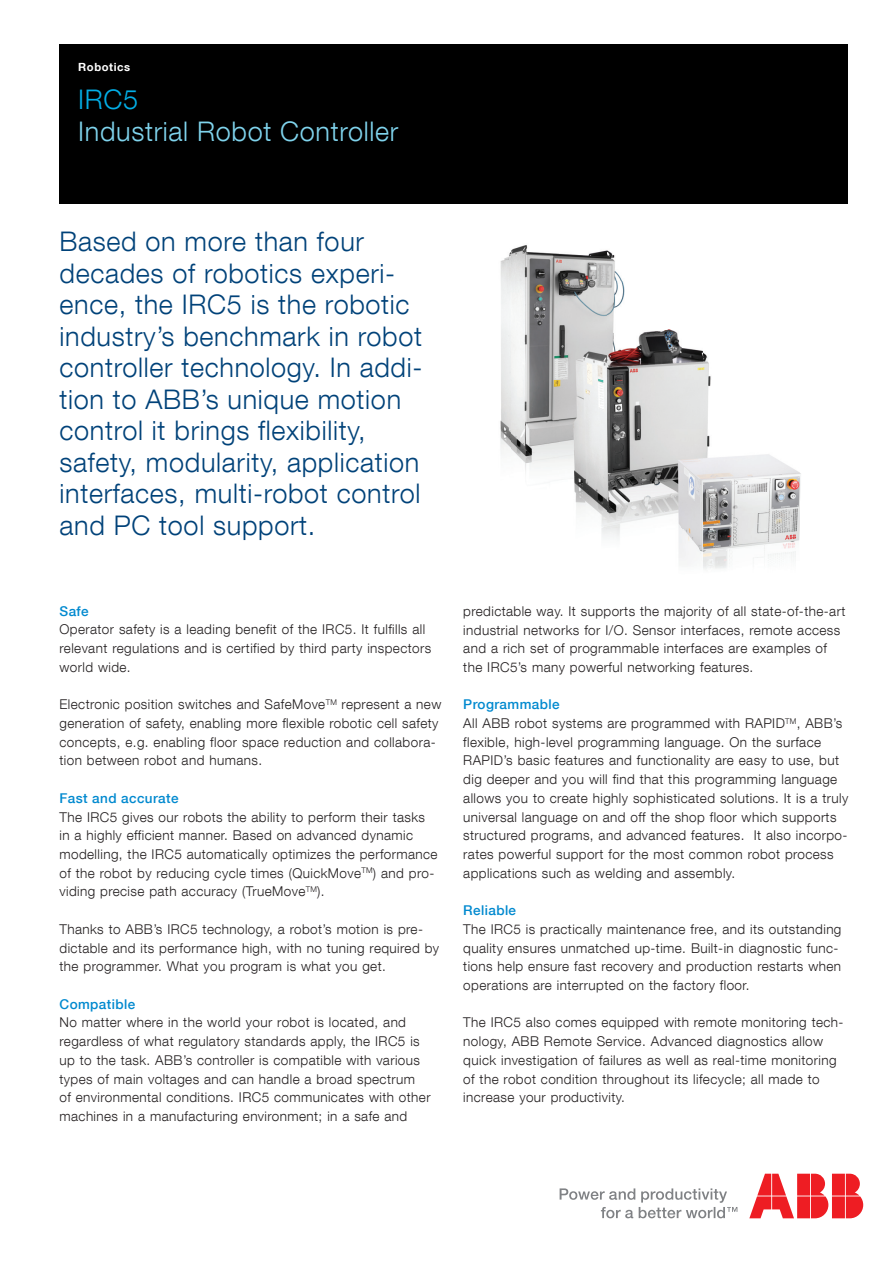
<style>
.page{position:relative;width:893px;height:1263px;background:#fff}
.page>*{position:absolute;margin:0;border:0;box-sizing:border-box;transform-origin:0 0}
.t1{font:300 27px/31.5px "ABB Neue Helvetica";letter-spacing:.025em;color:#004279}
.t2{font:300 27px "ABB Neue Helvetica";letter-spacing:.025em;color:#7fd3ec}
.t3{font:300 27px "ABB Neue Helvetica";color:#03ade5}
.t4{font:300 13.5px/18.8px "ABB Neue Helvetica";letter-spacing:.03em;color:#231f20}
.t5{font:500 13.5px "ABB Neue Helvetica";letter-spacing:.03em;color:#0089cf}
.t6{font:700 11.25px "ABB Neue Helvetica";letter-spacing:.05em;color:#fff}
.s1{font-weight:500;color:#0089cf}
</style>
<div class="page">
<svg style="left:560px;top:1188px;width:177px;height:30px"></svg>
<svg style="left:749px;top:1174px;width:114px;height:44px"></svg>
<div style="left:60px;top:45px;width:788px;height:159px;background:#000"></div>
<img style="left:500px;top:245px;width:301px;height:324px">
<p class="t6" style="left:78px;top:60px;width:54px">Robotics</p>
<h1 class="t3" style="left:78px;top:83px;width:62px">IRC5</h1>
<h1 class="t2" style="left:78px;top:115px;width:322px">Industrial Robot Controller</h1>
<p class="t1" style="left:60px;top:225px;width:364px">Based on more than four decades of robotics experi&shy;ence, the IRC5 is the robotic industry’s benchmark in robot controller technology. In addi&shy;tion to ABB’s unique motion control it brings flexibility, safety, modularity, application interfaces, multi-robot control and PC tool support.</p>
<p class="t5" style="left:60px;top:603px;width:31px">Safe</p>
<p class="t4" style="left:60px;top:620px;width:373px">Operator safety is a leading benefit of the IRC5. It fulfills all relevant regulations and is certified by third party inspectors world wide.</p>
<p class="t4" style="left:60px;top:695px;width:383px">Electronic position switches and SafeMove<sup>TM</sup> represent a new generation of safety, enabling more flexible robotic cell safety concepts, e.g. enabling floor space reduction and collabora&shy;tion between robot and humans.</p>
<p class="t5" style="left:60px;top:790px;width:121px">Fast and accurate</p>
<p class="t4" style="left:60px;top:807px;width:380px">The IRC5 gives our robots the ability to perform their tasks in a highly efficient manner. Based on advanced dynamic modelling, the IRC5 automatically optimizes the performance of the robot by reducing cycle times (QuickMove<sup>TM</sup>) and pro&shy;viding precise path accuracy (TrueMove<sup>TM</sup>).</p>
<p class="t4" style="left:60px;top:919px;width:381px">Thanks to ABB’s IRC5 technology, a robot’s motion is pre&shy;dictable and its performance high, with no tuning required by the programmer. What you program is what you get.</p>
<p class="t5" style="left:60px;top:996px;width:77px">Compatible</p>
<p class="t4" style="left:60px;top:1013px;width:373px">No matter where in the world your robot is located, and regardless of what regulatory standards apply, the IRC5 is up to the task. ABB’s controller is compatible with various types of main voltages and can handle a broad spectrum<br>of environmental conditions. IRC5 communicates with other machines in a manufacturing environment; in a safe and</p>
<p class="t4" style="left:463px;top:601px;width:383px">predictable way. It supports the majority of all state-of-the-art industrial networks for I/O. Sensor interfaces, remote access and a rich set of programmable interfaces are examples of the IRC5’s many powerful networking features.</p>
<p class="t4" style="left:463px;top:695px;width:387px"><span class="s1">Programmable<br></span>All ABB robot systems are programmed with RAPID<sup>TM</sup>, ABB’s flexible, high-level programming language. On the surface RAPID’s basic features and functionality are easy to use, but dig deeper and you will find that this programming language allows you to create highly sophisticated solutions. It is a truly universal language on and off the shop floor which supports structured programs, and advanced features. It also incorpo&shy;rates powerful support for the most common robot process applications such as welding and assembly.</p>
<p class="t5" style="left:463px;top:902px;width:54px">Reliable</p>
<p class="t4" style="left:463px;top:919px;width:380px">The IRC5 is practically maintenance free, and its outstanding quality ensures unmatched up-time. Built-in diagnostic func&shy;tions help ensure fast recovery and production restarts when operations are interrupted on the factory floor.</p>
<p class="t4" style="left:463px;top:1013px;width:382px">The IRC5 also comes equipped with remote monitoring tech&shy;nology, ABB Remote Service. Advanced diagnostics allow quick investigation of failures as well as real-time monitoring of the robot condition throughout its lifecycle; all made to increase your productivity.</p>
</div>
